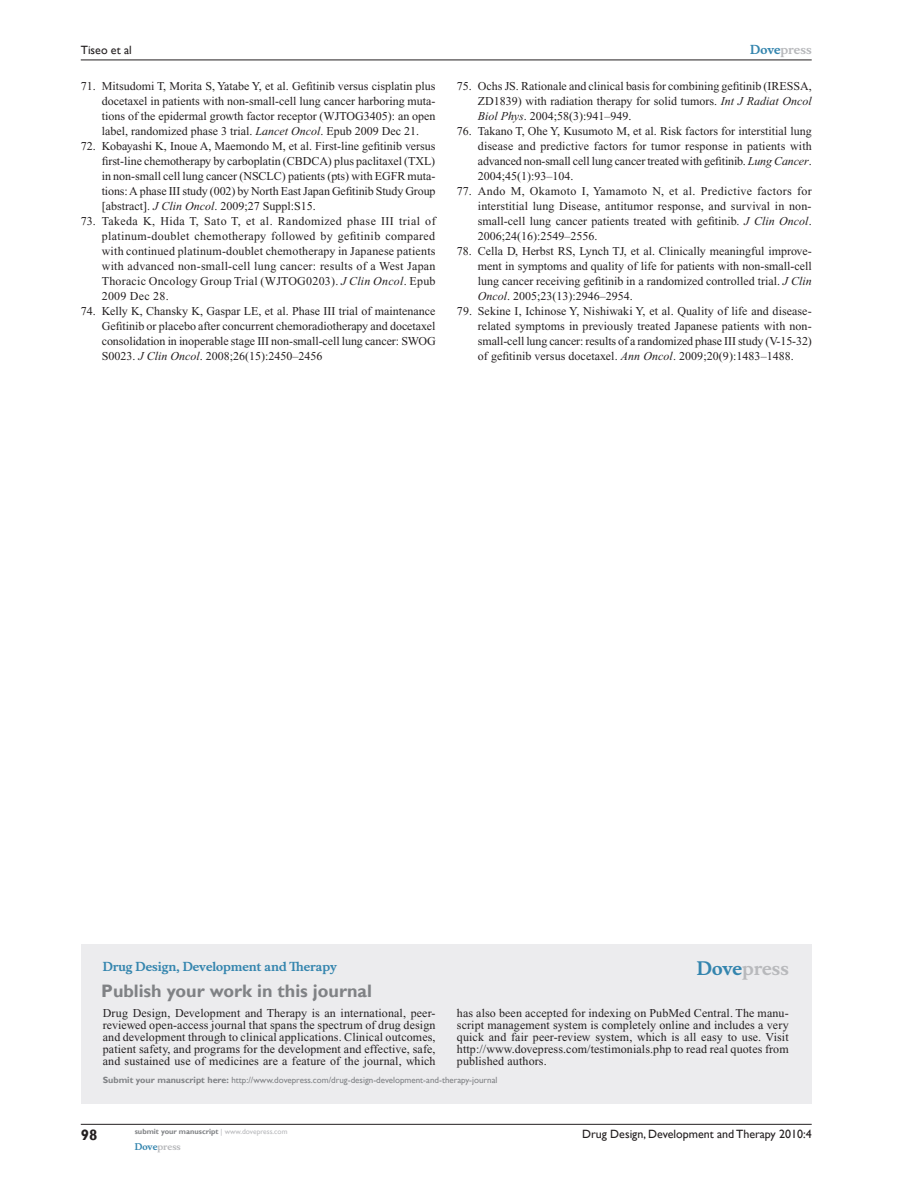
<style>
.page{position:relative;width:918px;height:1188px;background:#fff}
.page>*{position:absolute;margin:0;border:0;box-sizing:border-box;transform-origin:0 0}
.t1{font:700 18px "Gill Sans";color:#808285}
.t2{font:700 18px "Musee";color:#b8b9bc}
.t3{font:700 15px "Gill Sans";color:#231f20}
.t4{font:12px/15px "Times New Roman";color:#231f20;text-align:justify}
.t5{font:12px "Gill Sans";color:#231f20}
.t6{font:700 12px "Musee";color:#3485ae}
.t7{font:700 12px "Musee";color:#b8b9bc}
.t8{font:9px "Gill Sans";color:#808285}
.t9{font:700 9px "Musee";color:#b8b9bc}
.t10{font:700 7.5px "Gill Sans";color:#808285}
.s1{font-style:italic}
.s2{color:#3485ae}
.s3{font-weight:700}
.s4{font-weight:400;color:#b8b9bc}
</style>
<div class="page">
<div style="left:81px;top:944px;width:731px;height:159px;background:#ececee"></div>
<hr style="left:81px;top:1124px;width:731px;height:1px;background:#231f20">
<hr style="left:81px;top:60px;width:731px;height:1px;background:#231f20">
<p class="t5" style="left:81px;top:43px;width:53px">Tiseo et al</p>
<p class="t4" style="left:102px;top:79px;width:335px;text-indent:-21px">71. Mitsudomi T, Morita S, Yatabe Y, et al. Gefitinib versus cisplatin plus docetaxel in patients with non-small-cell lung cancer harboring muta&shy;tions of the epidermal growth factor receptor (WJTOG3405): an open label, randomized phase 3 trial. <span class="s1">Lancet Oncol</span>. Epub 2009 Dec 21.</p>
<p class="t4" style="left:102px;top:139px;width:335px;text-indent:-21px">72. Kobayashi K, Inoue A, Maemondo M, et al. First-line gefitinib versus first-line chemotherapy by carboplatin (CBDCA) plus paclitaxel (TXL) in non-small cell lung cancer (NSCLC) patients (pts) with EGFR muta&shy;tions: A phase III study (002) by North East Japan Gefitinib Study Group [abstract]. <span class="s1">J Clin Oncol</span>. 2009;27 Suppl:S15.</p>
<p class="t4" style="left:102px;top:214px;width:335px;text-indent:-21px">73. Takeda K, Hida T, Sato T, et al. Randomized phase III trial of platinum-doublet chemotherapy followed by gefitinib compared with continued platinum-doublet chemotherapy in Japanese patients with advanced non-small-cell lung cancer: results of a West Japan Thoracic Oncology Group Trial (WJTOG0203). <span class="s1">J Clin Oncol</span>. Epub 2009 Dec 28.</p>
<p class="t4" style="left:102px;top:304px;width:336px;text-indent:-21px">74. Kelly K, Chansky K, Gaspar LE, et al. Phase III trial of maintenance Gefitinib or placebo after concurrent chemoradiotherapy and docetaxel consolidation in inoperable stage III non-small-cell lung cancer: SWOG S0023. <span class="s1">J Clin Oncol</span>. 2008;26(15):2450–2456</p>
<p class="t7" style="left:750px;top:43px;width:63px"><span class="s2">Dove</span>press</p>
<p class="t4" style="left:478px;top:79px;width:335px;text-indent:-21px">75. Ochs JS. Rationale and clinical basis for combining gefitinib (IRESSA, ZD1839) with radiation therapy for solid tumors. <span class="s1">Int J Radiat Oncol Biol Phys</span>. 2004;58(3):941–949.</p>
<p class="t4" style="left:478px;top:124px;width:335px;text-indent:-21px">76. Takano T, Ohe Y, Kusumoto M, et al. Risk factors for interstitial lung disease and predictive factors for tumor response in patients with advanced non-small cell lung cancer treated with gefitinib. <span class="s1">Lung Cancer</span>.<br>2004;45(1):93–104.</p>
<p class="t4" style="left:478px;top:184px;width:335px;text-indent:-21px">77. Ando M, Okamoto I, Yamamoto N, et al. Predictive factors for interstitial lung Disease, antitumor response, and survival in non&shy;small-cell lung cancer patients treated with gefitinib. <span class="s1">J Clin Oncol</span>.<br>2006;24(16):2549–2556.</p>
<p class="t4" style="left:478px;top:244px;width:335px;text-indent:-21px">78. Cella D, Herbst RS, Lynch TJ, et al. Clinically meaningful improve&shy;ment in symptoms and quality of life for patients with non-small-cell lung cancer receiving gefitinib in a randomized controlled trial. <span class="s1">J Clin Oncol</span>. 2005;23(13):2946–2954.</p>
<p class="t4" style="left:478px;top:304px;width:336px;text-indent:-21px">79. Sekine I, Ichinose Y, Nishiwaki Y, et al. Quality of life and disease&shy;related symptoms in previously treated Japanese patients with non&shy;small-cell lung cancer: results of a randomized phase III study (V-15-32) of gefitinib versus docetaxel. <span class="s1">Ann Oncol</span>. 2009;20(9):1483–1488.</p>
<p class="t6" style="left:103px;top:959px;width:236px">Drug Design, Development and Therapy</p>
<h1 class="t1" style="left:101px;top:980px;width:272px">Publish your work in this journal</h1>
<h1 class="t2" style="left:697px;top:958px;width:94px"><span class="s2">Dove</span>press</h1>
<p class="t4" style="left:103px;top:1007px;width:334px;line-height:12px">Drug Design, Development and Therapy is an international, peer&shy;reviewed open-access journal that spans the spectrum of drug design and development through to clinical applications. Clinical outcomes, patient safety, and programs for the development and effective, safe, and sustained use of medicines are a feature of the journal, which</p>
<p class="t4" style="left:457px;top:1007px;width:333px;line-height:12px">has also been accepted for indexing on PubMed Central. The manu&shy;script management system is completely online and includes a very quick and fair peer-review system, which is all easy to use. Visit http://www.dovepress.com/testimonials.php to read real quotes from published authors.</p>
<p class="t8" style="left:103px;top:1075px;width:396px"><span class="s3">Submit your manuscript here:</span> http://www.dovepress.com/drug-design-development-and-therapy-journal</p>
<p class="t3" style="left:81px;top:1126px;width:18px">98</p>
<p class="t10" style="left:135px;top:1127px;width:154px">submit your manuscript <span class="s4">| www.dovepress.com</span></p>
<p class="t9" style="left:135px;top:1141px;width:48px"><span class="s2">Dove</span>press</p>
<p class="t5" style="left:582px;top:1127px;width:231px">Drug Design, Development and Therapy 2010:4</p>
</div>
